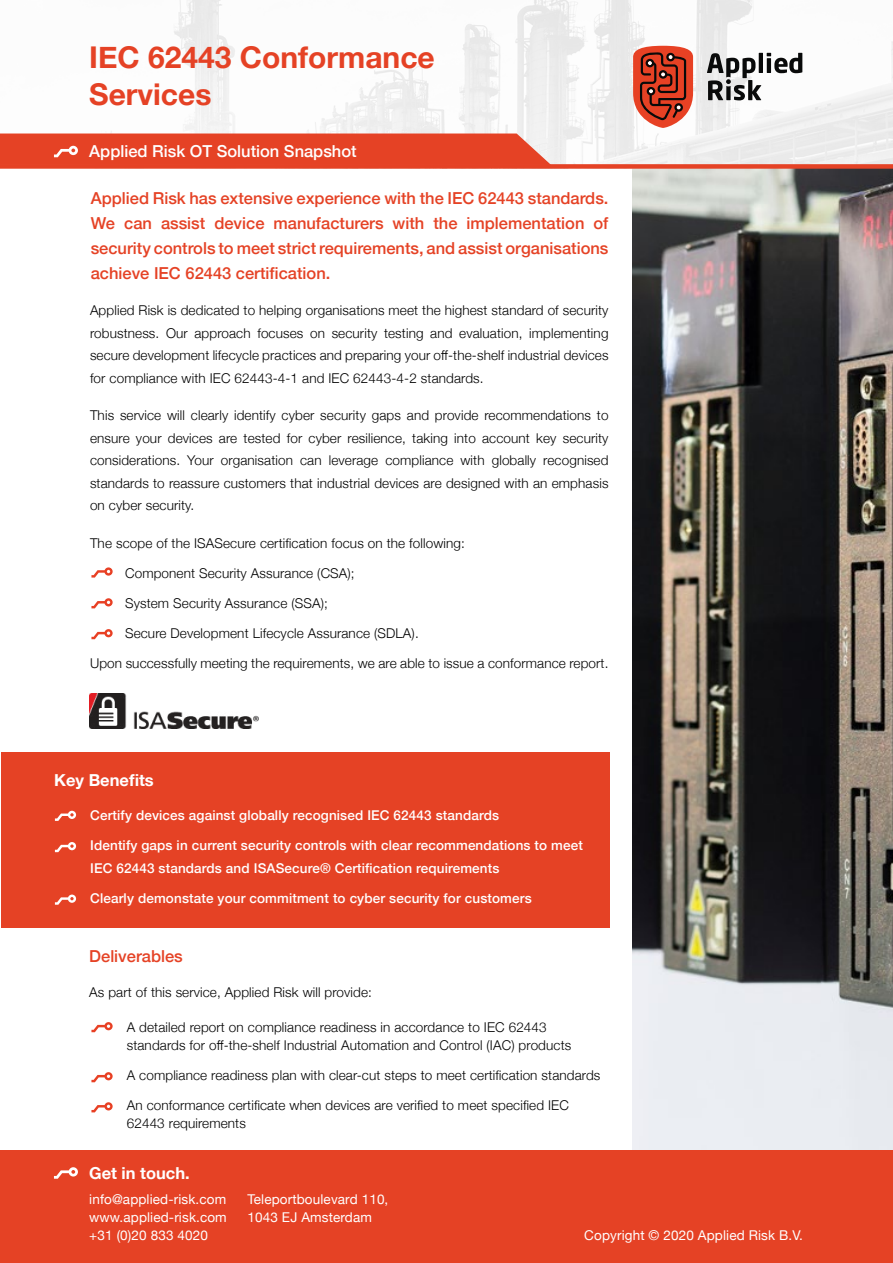
<style>
.page{position:relative;width:893px;height:1263px;background:#fff}
.page>*{position:absolute;margin:0;border:0;box-sizing:border-box;transform-origin:0 0}
.t1{font:700 30px/37.5px "Helvetica Neue";color:#e54225}
.t2{font:500 16.5px/25.2px "Helvetica Neue";color:#e54225;text-align:justify}
.t3{font:500 16.5px "Helvetica Neue";color:#fff}
.t4{font:700 16.5px "Helvetica Neue";color:#fff}
.t5{font:300 13.5px/22.5px "Helvetica Neue";letter-spacing:.01em;color:#000;text-align:justify}
.t6{font:500 13.5px/22.5px "Helvetica Neue";letter-spacing:.01em;color:#fff}
.t7{font:13.5px/18px "Helvetica Neue";letter-spacing:.01em;color:#fff}
</style>
<div class="page">
<svg style="left:111px;top:0;width:782px;height:164px"></svg>
<svg style="left:707px;top:53px;width:95px;height:47px"></svg>
<svg style="left:633px;top:46px;width:60px;height:82px;background:#bc4f3c"></svg>
<svg style="left:0;top:132px;width:551px;height:32px;background:#e65136"></svg>
<div style="left:1px;top:752px;width:608px;height:175px;background:#e54225"></div>
<svg style="left:55px;top:894px;width:21px;height:11px"></svg>
<svg style="left:55px;top:842px;width:21px;height:10px"></svg>
<svg style="left:55px;top:811px;width:21px;height:10px"></svg>
<img style="left:632px;top:169px;width:261px;height:981px">
<svg style="left:91px;top:1022px;width:22px;height:10px"></svg>
<svg style="left:91px;top:567px;width:22px;height:11px"></svg>
<svg style="left:91px;top:598px;width:22px;height:10px"></svg>
<svg style="left:91px;top:629px;width:22px;height:10px"></svg>
<svg style="left:91px;top:1072px;width:22px;height:10px"></svg>
<svg style="left:91px;top:1102px;width:22px;height:10px"></svg>
<div style="left:0;top:164px;width:893px;height:5px;background:#e54225"></div>
<div style="left:0;top:1150px;width:893px;height:113px;background:#e54225"></div>
<svg style="left:54px;top:1167px;width:24px;height:12px"></svg>
<img style="left:89px;top:694px;width:169px;height:35px">
<h1 class="t1" style="left:89px;top:39px;width:347px">IEC 62443 Conformance<br>Services</h1>
<p class="t3" style="left:89px;top:138px;width:269px">Applied Risk OT Solution Snapshot</p>
<p class="t2" style="left:91px;top:184px;width:519px">Applied Risk has extensive experience with the IEC 62443 standards.<br>We can assist device manufacturers with the implementation of security controls to meet strict requirements, and assist organisations achieve IEC 62443 certification.</p>
<p class="t5" style="left:90px;top:298px;width:520px">Applied Risk is dedicated to helping organisations meet the highest standard of security robustness. Our approach focuses on security testing and evaluation, implementing secure development lifecycle practices and preparing your off-the-shelf industrial devices for compliance with IEC 62443-4-1 and IEC 62443-4-2 standards.</p>
<p class="t5" style="left:90px;top:403px;width:520px">This service will clearly identify cyber security gaps and provide recommendations to ensure your devices are tested for cyber resilience, taking into account key security considerations. Your organisation can leverage compliance with globally recognised standards to reassure customers that industrial devices are designed with an emphasis on cyber security.</p>
<p class="t5" style="left:90px;top:531px;width:377px">The scope of the ISASecure certification focus on the following:</p>
<p class="t5" style="left:125px;top:561px;width:231px">Component Security Assurance (CSA);</p>
<p class="t5" style="left:125px;top:591px;width:204px">System Security Assurance (SSA);</p>
<p class="t5" style="left:125px;top:621px;width:295px">Secure Development Lifecycle Assurance (SDLA).</p>
<p class="t5" style="left:90px;top:651px;width:520px">Upon successfully meeting the requirements, we are able to issue a conformance report.</p>
<p class="t4" style="left:54px;top:767px;width:101px">Key Benefits</p>
<p class="t6" style="left:90px;top:803px;width:410px">Certify devices against globally recognised IEC 62443 standards</p>
<p class="t6" style="left:90px;top:833px;width:494px">Identify gaps in current security controls with clear recommendations to meet<br>IEC 62443 standards and ISASecure® Certification requirements</p>
<p class="t6" style="left:90px;top:886px;width:443px">Clearly demonstate your commitment to cyber security for customers</p>
<p class="t2" style="left:89px;top:942px;width:95px">Deliverables</p>
<p class="t5" style="left:89px;top:980px;width:284px">As part of this service, Applied Risk will provide:</p>
<p class="t5" style="left:127px;top:1017px;width:446px;line-height:18px">A detailed report on compliance readiness in accordance to IEC 62443 standards for off-the-shelf Industrial Automation and Control (IAC) products</p>
<p class="t5" style="left:127px;top:1063px;width:475px">A compliance readiness plan with clear-cut steps to meet certification standards</p>
<p class="t5" style="left:127px;top:1095px;width:444px;line-height:18px">An conformance certificate when devices are verified to meet specified IEC<br>62443 requirements</p>
<p class="t4" style="left:89px;top:1160px;width:102px">Get in touch.</p>
<p class="t7" style="left:89px;top:1191px;width:139px;text-align:justify">info@applied-risk.com www.applied-risk.com +31 (0)20 833 4020</p>
<p class="t7" style="left:248px;top:1191px;width:142px">Teleportboulevard 110,<br>1043 EJ Amsterdam</p>
<p class="t7" style="left:584px;top:1226px;width:220px">Copyright © 2020 Applied Risk B.V.</p>
</div>
